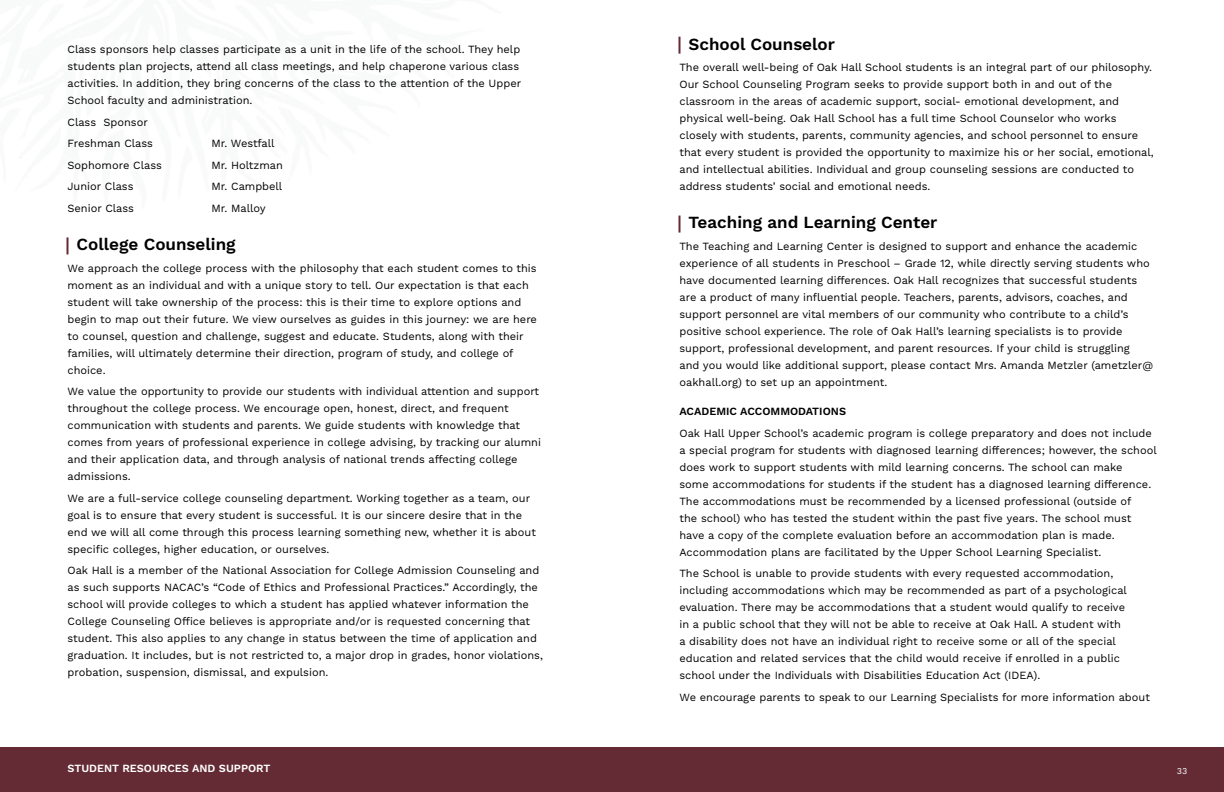
<style>
.page{position:relative;width:1224px;height:792px;background:#fff}
.page>*{position:absolute;margin:0;border:0;box-sizing:border-box;transform-origin:0 0}
.t1{font:600 17px "Work Sans";color:#000}
.t2{font:11px/17px "Work Sans";color:#000}
.t3{font:600 11px "Work Sans";color:#fff}
.t4{font:600 11px "Work Sans";color:#000}
.t5{font:9px "Work Sans";color:#fff}
</style>
<div class="page">
<div style="left:0;top:747px;width:1224px;height:45px;background:#642b35"></div>
<svg style="left:66px;top:237px;width:2px;height:17px"></svg>
<svg style="left:678px;top:37px;width:2px;height:17px"></svg>
<svg style="left:678px;top:216px;width:2px;height:17px"></svg>
<p class="t2" style="left:68px;top:42px;width:455px">Class sponsors help classes participate as a unit in the life of the school. They help students plan projects, attend all class meetings, and help chaperone various class activities. In addition, they bring concerns of the class to the attention of the Upper School faculty and administration.</p>
<p class="t2" style="left:68px;top:112px;width:87px;line-height:21.5px">Class Sponsor<br>Freshman Class</p>
<p class="t2" style="left:212px;top:136px;width:65px">Mr. Westfall</p>
<p class="t2" style="left:68px;top:157px;width:96px">Sophomore Class</p>
<p class="t2" style="left:212px;top:157px;width:73px">Mr. Holtzman</p>
<p class="t2" style="left:68px;top:179px;width:68px">Junior Class</p>
<p class="t2" style="left:212px;top:179px;width:72px">Mr. Campbell</p>
<p class="t2" style="left:68px;top:200px;width:68px">Senior Class</p>
<p class="t2" style="left:212px;top:200px;width:56px">Mr. Malloy</p>
<h1 class="t1" style="left:76px;top:235px;width:161px">College Counseling</h1>
<p class="t2" style="left:68px;top:260px;width:471px">We approach the college process with the philosophy that each student comes to this moment as an individual and with a unique story to tell. Our expectation is that each student will take ownership of the process: this is their time to explore options and begin to map out their future. We view ourselves as guides in this journey: we are here to counsel, question and challenge, suggest and educate. Students, along with their families, will ultimately determine their direction, program of study, and college of choice.</p>
<p class="t2" style="left:68px;top:384px;width:475px">We value the opportunity to provide our students with individual attention and support throughout the college process. We encourage open, honest, direct, and frequent communication with students and parents. We guide students with knowledge that comes from years of professional experience in college advising, by tracking our alumni and their application data, and through analysis of national trends affecting college admissions.</p>
<p class="t2" style="left:68px;top:490px;width:470px">We are a full-service college counseling department. Working together as a team, our goal is to ensure that every student is successful. It is our sincere desire that in the end we will all come through this process learning something new, whether it is about specific colleges, higher education, or ourselves.</p>
<p class="t2" style="left:68px;top:563px;width:477px">Oak Hall is a member of the National Association for College Admission Counseling and as such supports NACAC’s “Code of Ethics and Professional Practices.” Accordingly, the school will provide colleges to which a student has applied whatever information the College Counseling Office believes is appropriate and/or is requested concerning that student. This also applies to any change in status between the time of application and graduation. It includes, but is not restricted to, a major drop in grades, honor violations, probation, suspension, dismissal, and expulsion.</p>
<h1 class="t1" style="left:688px;top:34px;width:148px">School Counselor</h1>
<p class="t2" style="left:680px;top:59px;width:476px">The overall well-being of Oak Hall School students is an integral part of our philosophy.<br>Our School Counseling Program seeks to provide support both in and out of the classroom in the areas of academic support, social- emotional development, and physical well-being. Oak Hall School has a full time School Counselor who works closely with students, parents, community agencies, and school personnel to ensure that every student is provided the opportunity to maximize his or her social, emotional, and intellectual abilities. Individual and group counseling sessions are conducted to address students’ social and emotional needs.</p>
<h1 class="t1" style="left:688px;top:213px;width:250px">Teaching and Learning Center</h1>
<p class="t2" style="left:680px;top:238px;width:475px">The Teaching and Learning Center is designed to support and enhance the academic experience of all students in Preschool – Grade 12, while directly serving students who have documented learning differences. Oak Hall recognizes that successful students are a product of many influential people. Teachers, parents, advisors, coaches, and support personnel are vital members of our community who contribute to a child’s positive school experience. The role of Oak Hall’s learning specialists is to provide support, professional development, and parent resources. If your child is struggling<br>and you would like additional support, please contact Mrs. Amanda Metzler (ametzler@ oakhall.org) to set up an appointment.</p>
<p class="t4" style="left:680px;top:405px;width:77px">ACADEMIC ACCO</p>
<p class="t4" style="left:771px;top:405px;width:77px">MMODATIONS</p>
<p class="t2" style="left:680px;top:425px;width:479px">Oak Hall Upper School’s academic program is college preparatory and does not include a special program for students with diagnosed learning differences; however, the school does work to support students with mild learning concerns. The school can make<br>some accommodations for students if the student has a diagnosed learning difference.<br>The accommodations must be recommended by a licensed professional (outside of<br>the school) who has tested the student within the past five years. The school must have a copy of the complete evaluation before an accommodation plan is made.<br>Accommodation plans are facilitated by the Upper School Learning Specialist.</p>
<p class="t2" style="left:680px;top:566px;width:449px">The School is unable to provide students with every requested accommodation, including accommodations which may be recommended as part of a psychological evaluation. There may be accommodations that a student would qualify to receive in a public school that they will not be able to receive at Oak Hall. A student with a disability does not have an individual right to receive some or all of the special education and related services that the child would receive if enrolled in a public school under the Individuals with Disabilities Education Act (IDEA).</p>
<p class="t2" style="left:680px;top:689px;width:472px">We encourage parents to speak to our Learning Specialists for more information about</p>
<p class="t3" style="left:68px;top:762px;width:189px">STUDENT RESOURCES AND SUPPORT</p>
<p class="t5" style="left:1177px;top:765px;width:12px">33</p>
</div>
